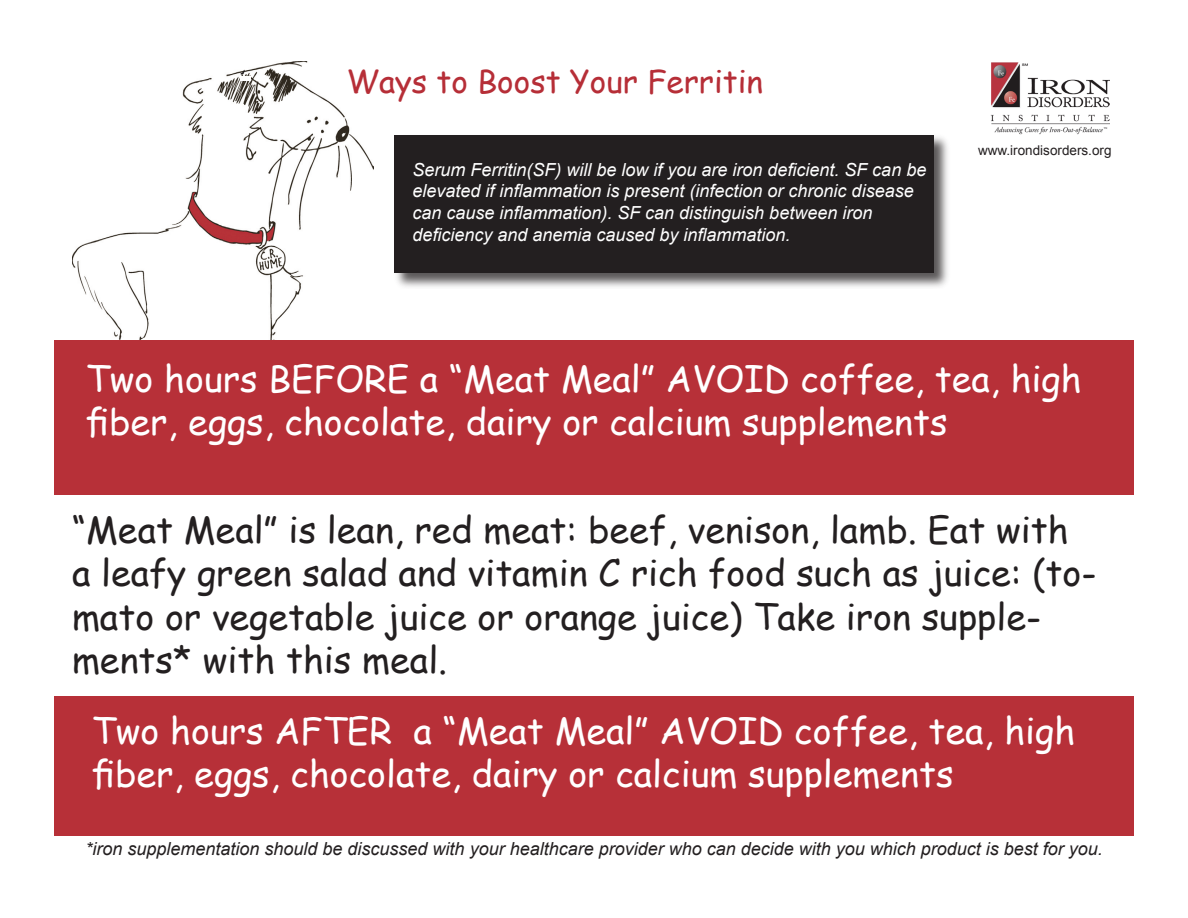
<style>
.page{position:relative;width:1188px;height:918px;background:#fff}
.page>*{position:absolute;margin:0;border:0;box-sizing:border-box;transform-origin:0 0}
.t1{font:36px/43.2px "Comic Sans MS";color:#fff}
.t2{font:36px/43.2px "Comic Sans MS";color:#231f20}
.t3{font:31.5px "Comic Sans MS";color:#b62e37}
.t4{font:italic 18px/21.6px "Arial";color:#fff}
.t5{font:italic 18px "Arial";color:#231f20}
.t6{font:13.5px "Arial";color:#231f20}
</style>
<div class="page">
<div style="left:393px;top:134px;width:559px;height:155px;background:#231f20;opacity:.75"></div>
<div style="left:394px;top:135px;width:540px;height:138px;background:#231f20"></div>
<img style="left:72px;top:62px;width:301px;height:278px">
<svg style="left:239px;top:67px;width:7px;height:8px"></svg>
<div style="left:240px;top:76px;width:11px;height:5px;background:#fff"></div>
<div style="left:54px;top:340px;width:1080px;height:155px;background:#b73038"></div>
<div style="left:54px;top:696px;width:1080px;height:140px;background:#b73038"></div>
<img style="left:990px;top:63px;width:119px;height:72px">
<p class="t3" style="left:346px;top:58px;width:418px">Ways to Boost Your Ferritin</p>
<p class="t4" style="left:412px;top:159px;width:515px">Serum Ferritin(SF) will be low if you are iron deficient. SF can be elevated if inflammation is present (infection or chronic disease can cause inflammation). SF can distinguish between iron</p>
<p class="t4" style="left:412px;top:224px;width:380px">deficiency and anemia caused by inflammation.</p>
<p class="t6" style="left:978px;top:142px;width:135px">www.irondisorders.org</p>
<p class="t1" style="left:86px;top:356px;width:998px">Two hours BEFORE a “Meat Meal” AVOID coffee, tea, high fiber, eggs, chocolate, dairy or calcium supplements</p>
<p class="t2" style="left:72px;top:507px;width:1026px">“Meat Meal” is lean, red meat: beef, venison, lamb. Eat with<br>a leafy green salad and vitamin C rich food such as juice: (to&shy;mato or vegetable juice or orange juice) Take iron supple&shy;ments* with this meal.</p>
<p class="t1" style="left:92px;top:708px;width:985px">Two hours AFTER a “Meat Meal” AVOID coffee, tea, high fiber, eggs, chocolate, dairy or calcium supplements</p>
<p class="t5" style="left:86px;top:837px;width:1019px">*iron supplementation should be discussed with your healthcare provider who can decide with you which product is best for you.</p>
</div>
